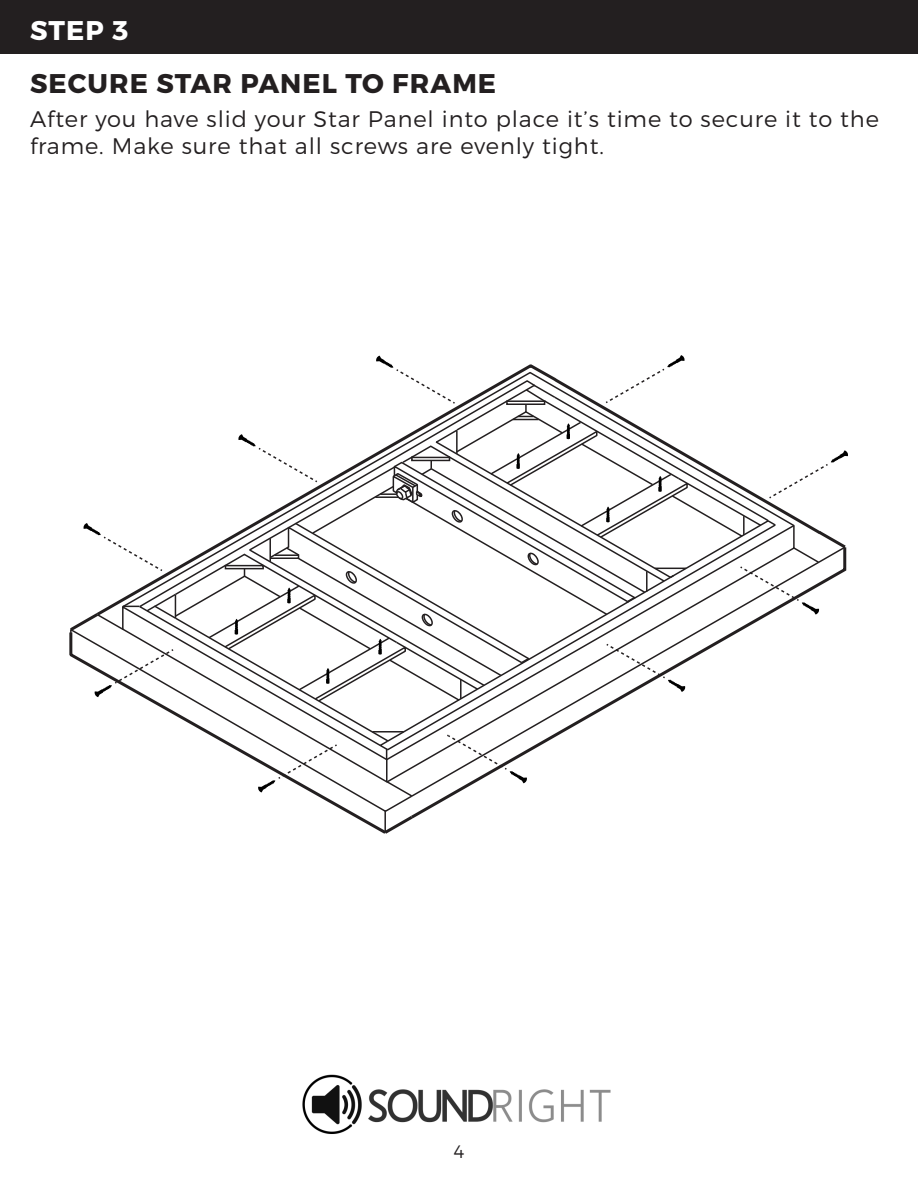
<style>
.page{position:relative;width:918px;height:1188px;background:#fff}
.page>*{position:absolute;margin:0;border:0;box-sizing:border-box;transform-origin:0 0}
.t1{font:700 27px "Montserrat";letter-spacing:.04em;color:#231f20}
.t2{font:700 27px "Montserrat";color:#fff}
.t3{font:300 22.5px/27px "Montserrat";letter-spacing:.04em;color:#231f20}
.t4{font:300 18px "Montserrat";color:#231f20}
</style>
<div class="page">
<svg style="left:69px;top:355px;width:779px;height:479px"></svg>
<svg style="left:408px;top:544px;width:440px;height:277px"></svg>
<img style="left:302px;top:1074px;width:309px;height:60px">
<div style="left:0;top:0;width:918px;height:53px;background:#231f20"></div>
<p class="t2" style="left:30px;top:13px;width:100px">STEP 3</p>
<p class="t1" style="left:30px;top:67px;width:468px">SECURE STAR PANEL TO FRAME</p>
<p class="t3" style="left:30px;top:105px;width:850px">After you have slid your Star Panel into place it’s time to secure it to the frame. Make sure that all screws are evenly tight.</p>
<p class="t4" style="left:453px;top:1141px;width:13px">4</p>
</div>
